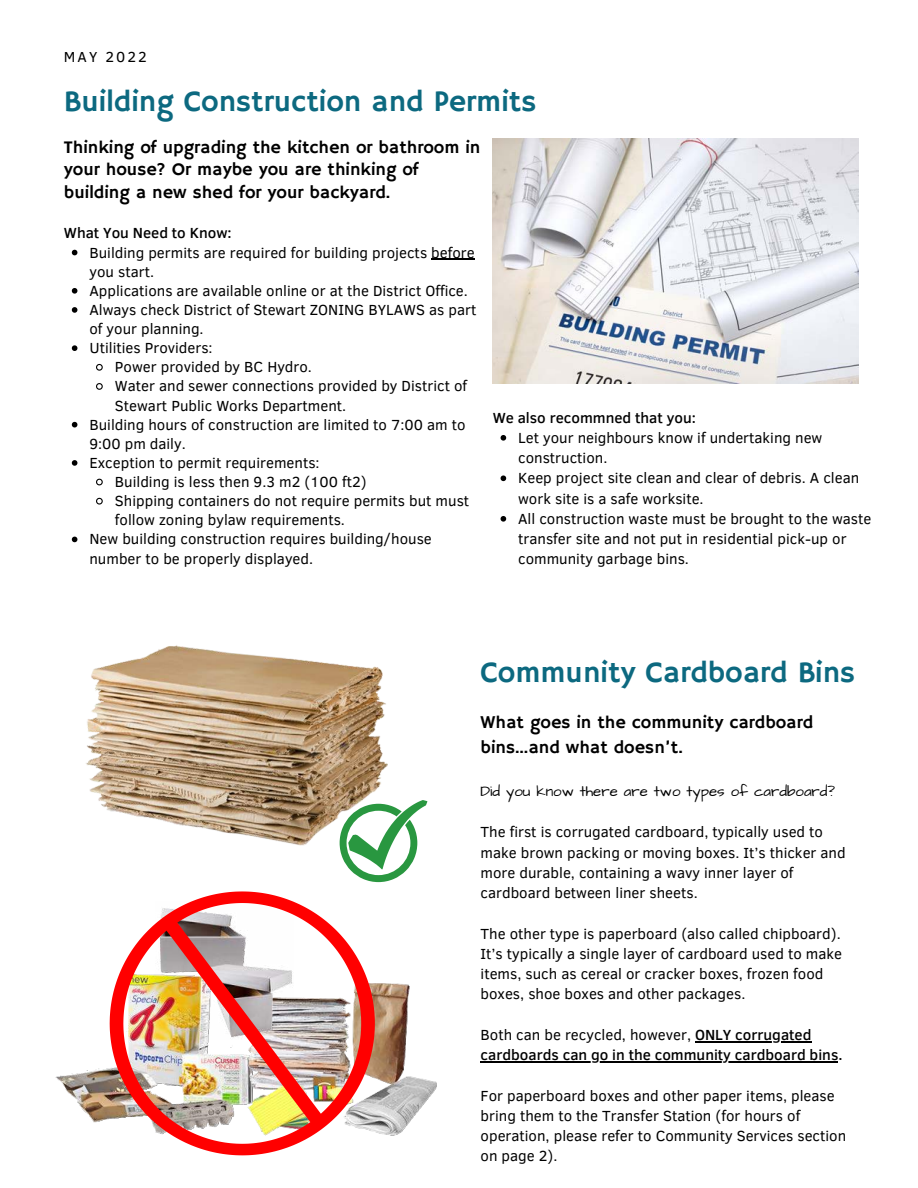
<style>
.page{position:relative;width:918px;height:1188px;background:#fff}
.page>*{position:absolute;margin:0;border:0;box-sizing:border-box;transform-origin:0 0}
.t1{font:30px "Hammersmith One";color:#0c6980}
.t2{font:18px/22.5px "Hammersmith One";color:#000}
.t3{font:15px/20.2px "Clear Sans";color:#000}
.t4{font:500 15px/20.2px "Clear Sans";color:#000}
.t5{font:15px "Architects Daughter";color:#000}
.t6{font:14.85px "Clear Sans";letter-spacing:.14em;color:#000}
.s1{font-weight:400}
</style>
<div class="page">
<img style="left:493px;top:138px;width:365px;height:245px">
<img style="left:86px;top:645px;width:302px;height:238px">
<svg style="left:340px;top:800px;width:87px;height:82px"></svg>
<img style="left:55px;top:1068px;width:51px;height:55px">
<img style="left:378px;top:983px;width:59px;height:153px">
<svg style="left:106px;top:882px;width:272px;height:274px"></svg>
<img style="left:148px;top:901px;width:191px;height:242px">
<svg style="left:72px;top:250px;width:5px;height:5px"></svg>
<hr style="left:431px;top:259px;width:44px;height:1px;background:#000">
<svg style="left:72px;top:288px;width:5px;height:6px"></svg>
<svg style="left:72px;top:307px;width:5px;height:6px"></svg>
<svg style="left:72px;top:345px;width:5px;height:6px"></svg>
<svg style="left:96px;top:363px;width:7px;height:8px"></svg>
<svg style="left:96px;top:383px;width:7px;height:7px"></svg>
<svg style="left:72px;top:422px;width:5px;height:5px"></svg>
<svg style="left:72px;top:460px;width:5px;height:6px"></svg>
<svg style="left:96px;top:478px;width:7px;height:8px"></svg>
<svg style="left:96px;top:497px;width:7px;height:8px"></svg>
<svg style="left:72px;top:537px;width:5px;height:5px"></svg>
<svg style="left:501px;top:435px;width:5px;height:6px"></svg>
<svg style="left:501px;top:475px;width:5px;height:6px"></svg>
<svg style="left:501px;top:516px;width:5px;height:6px"></svg>
<hr style="left:695px;top:1041px;width:116px;height:1px;background:#000">
<hr style="left:481px;top:1061px;width:357px;height:1px;background:#000">
<p class="t6" style="left:64px;top:47px;width:84px">MAY 2022</p>
<h1 class="t1" style="left:64px;top:84px;width:474px">Building Construction and Permits</h1>
<p class="t2" style="left:64px;top:137px;width:418px">Thinking of upgrading the kitchen or bathroom in your house? Or maybe you are thinking of building a new shed for your backyard.</p>
<p class="t4" style="left:64px;top:223px;width:169px">What You Need to Know:</p>
<p class="t3" style="left:89px;top:242px;width:387px">Building permits are required for building projects before</p>
<p class="t3" style="left:89px;top:261px;width:66px">you start.</p>
<p class="t3" style="left:89px;top:280px;width:380px">Applications are available online or at the District Office.</p>
<p class="t3" style="left:89px;top:300px;width:388px">Always check District of Stewart ZONING BYLAWS as part</p>
<p class="t3" style="left:89px;top:319px;width:116px">of your planning.</p>
<p class="t3" style="left:89px;top:338px;width:125px">Utilities Providers:</p>
<p class="t3" style="left:115px;top:357px;width:199px">Power provided by BC Hydro.</p>
<p class="t3" style="left:115px;top:376px;width:354px">Water and sewer connections provided by District of</p>
<p class="t3" style="left:115px;top:395px;width:233px">Stewart Public Works Department.</p>
<p class="t3" style="left:89px;top:414px;width:378px">Building hours of construction are limited to 7:00 am to</p>
<p class="t3" style="left:89px;top:433px;width:98px">9:00 pm daily.</p>
<p class="t3" style="left:89px;top:453px;width:232px">Exception to permit requirements:</p>
<p class="t3" style="left:115px;top:472px;width:253px">Building is less then 9.3 m2 (100 ft2)</p>
<p class="t3" style="left:115px;top:491px;width:356px">Shipping containers do not require permits but must</p>
<p class="t3" style="left:115px;top:510px;width:232px">follow zoning bylaw requirements.</p>
<p class="t3" style="left:89px;top:529px;width:344px">New building construction requires building/house</p>
<p class="t3" style="left:89px;top:548px;width:225px">number to be properly displayed.</p>
<p class="t4" style="left:493px;top:407px;width:205px">We also recommned that you:</p>
<p class="t3" style="left:518px;top:427px;width:355px">Let your neighbours know if undertaking new construction.<br>Keep project site clean and clear of debris. A clean work site is a safe worksite.<br>All construction waste must be brought to the waste transfer site and not put in residential pick-up or community garbage bins.</p>
<h1 class="t1" style="left:481px;top:655px;width:376px">Community Cardboard Bins</h1>
<p class="t2" style="left:481px;top:711px;width:334px;line-height:24.8px">What goes in the community cardboard bins...and what doesn’t.</p>
<p class="t5" style="left:481px;top:781px;width:356px">Did you know there are two types of cardboard?</p>
<p class="t3" style="left:481px;top:822px;width:367px">The first is corrugated cardboard, typically used to make brown packing or moving boxes. It’s thicker and more durable, containing a wavy inner layer of cardboard between liner sheets.</p>
<p class="t3" style="left:481px;top:923px;width:363px">The other type is paperboard (also called chipboard).<br>It’s typically a single layer of cardboard used to make items, such as cereal or cracker boxes, frozen food boxes, shoe boxes and other packages.</p>
<p class="t4" style="left:481px;top:1024px;width:363px"><span class="s1">Both can be recycled, however,</span> ONLY corrugated cardboards can go in the community cardboard bins.</p>
<p class="t3" style="left:481px;top:1085px;width:367px">For paperboard boxes and other paper items, please bring them to the Transfer Station (for hours of operation, please refer to Community Services section on page 2).</p>
</div>
